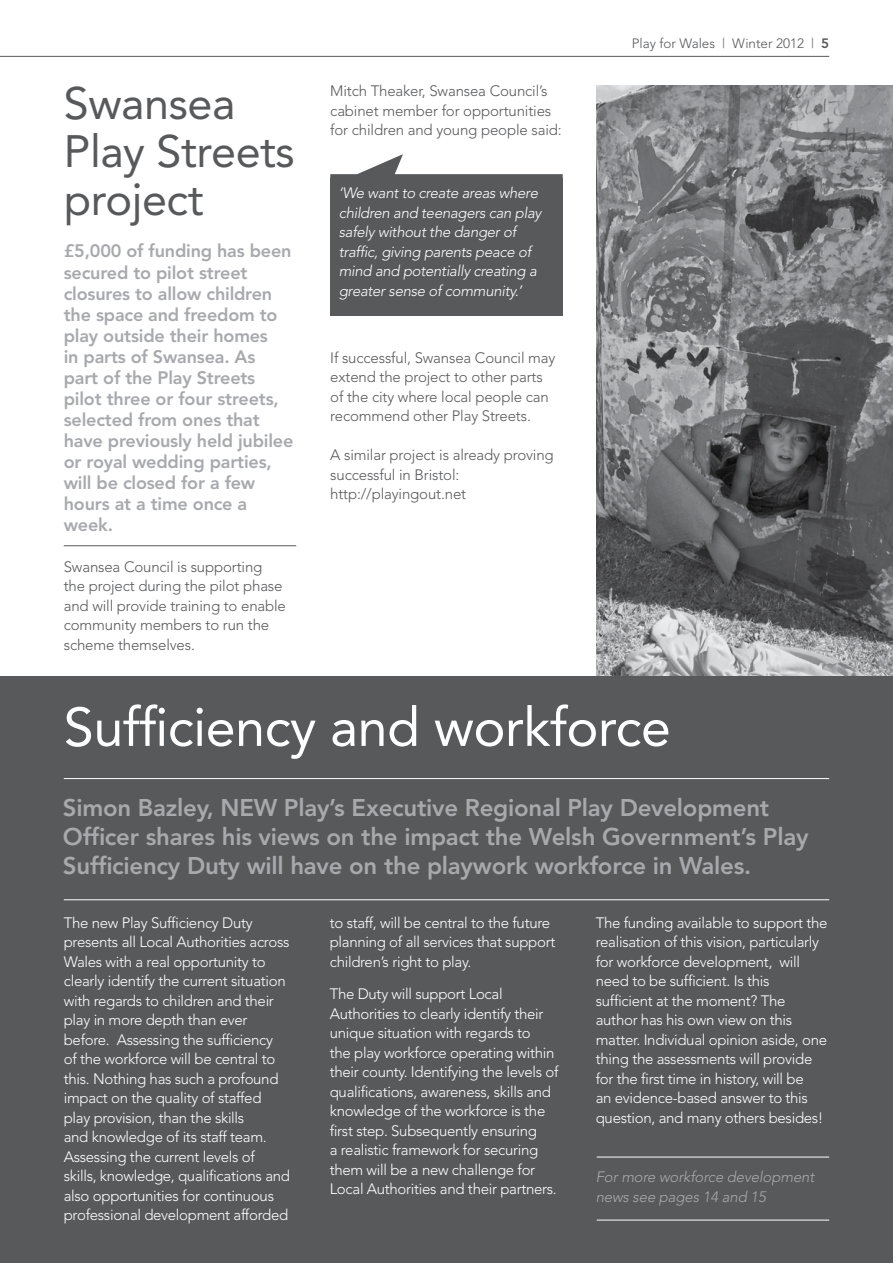
<style>
.page{position:relative;width:893px;height:1263px;background:#fff}
.page>*{position:absolute;margin:0;border:0;box-sizing:border-box;transform-origin:0 0}
.t1{font:54px "Avenir";letter-spacing:-.01em;color:#fff}
.t2{font:45px/48px "Avenir";letter-spacing:-.01em;color:#58595b}
.t3{font:800 24px/28.8px "Avenir";letter-spacing:-.01em;color:#a7a9ac}
.t4{font:800 18px/21px "Avenir";letter-spacing:-.01em;color:#a7a9ac}
.t5{font:300 15px/19.5px "Avenir";letter-spacing:-.02em;color:#fff}
.t6{font:300 15px/19.5px "Avenir";letter-spacing:-.01em;color:#58595b}
.t7{font:italic 300 15px/19.5px "Avenir";letter-spacing:-.02em;color:#fff}
.t8{font:italic 300 15px/19.5px "Avenir";letter-spacing:-.01em;color:#a7a9ac}
.t9{font:300 13.5px "Avenir";color:#58595b}
.s1{font-weight:800}
</style>
<div class="page">
<hr style="left:0;top:56px;width:829px;height:1px;background:#58595b">
<img style="left:597px;top:85px;width:296px;height:591px">
<div style="left:0;top:676px;width:893px;height:587px;background:#58595b"></div>
<svg style="left:330px;top:154px;width:233px;height:25px"></svg>
<div style="left:330px;top:179px;width:233px;height:137px;background:#58595b"></div>
<hr style="left:64px;top:545px;width:232px;height:1px;background:#58595b">
<hr style="left:597px;top:1157px;width:232px;height:1px;background:#fff">
<hr style="left:597px;top:1220px;width:232px;height:1px;background:#fff">
<hr style="left:64px;top:899px;width:765px;height:1px;background:#fff">
<hr style="left:64px;top:778px;width:765px;height:1px;background:#fff">
<h2 class="t2" style="left:64px;top:80px;width:233px">Swansea<br>Play Streets project</h2>
<p class="t4" style="left:64px;top:241px;width:231px">£5,000 of funding has been secured to pilot street closures to allow children the space and freedom to play outside their homes<br>in parts of Swansea. As part of the Play Streets pilot three or four streets, selected from ones that have previously held jubilee or royal wedding parties, will be closed for a few hours at a time once a week.</p>
<p class="t6" style="left:64px;top:557px;width:224px">Swansea Council is supporting the project during the pilot phase and will provide training to enable community members to run the scheme themselves.</p>
<p class="t6" style="left:330px;top:82px;width:233px">Mitch Theaker, Swansea Council’s cabinet member for opportunities for children and young people said:</p>
<p class="t7" style="left:339px;top:183px;width:204px">‘We want to create areas where children and teenagers can play safely without the danger of traffic, giving parents peace of mind and potentially creating a greater sense of community.’</p>
<p class="t6" style="left:330px;top:348px;width:227px">If successful, Swansea Council may extend the project to other parts of the city where local people can recommend other Play Streets.</p>
<p class="t6" style="left:330px;top:445px;width:225px">A similar project is already proving successful in Bristol: http://playingout.net</p>
<p class="t9" style="left:632px;top:35px;width:199px">Play for Wales | Winter 2012 | <span class="s1">5</span></p>
<h1 class="t1" style="left:64px;top:696px;width:609px">Sufficiency and workforce</h1>
<h3 class="t3" style="left:63px;top:793px;width:747px">Simon Bazley, NEW Play’s Executive Regional Play Development<br>Officer shares his views on the impact the Welsh Government’s Play<br>Sufficiency Duty will have on the playwork workforce in Wales.</h3>
<p class="t5" style="left:64px;top:913px;width:228px">The new Play Sufficiency Duty presents all Local Authorities across Wales with a real opportunity to clearly identify the current situation with regards to children and their play in more depth than ever before. Assessing the sufficiency<br>of the workforce will be central to this. Nothing has such a profound impact on the quality of staffed play provision, than the skills<br>and knowledge of its staff team.<br>Assessing the current levels of skills, knowledge, qualifications and also opportunities for continuous professional development afforded</p>
<p class="t5" style="left:330px;top:913px;width:227px">to staff, will be central to the future planning of all services that support children’s right to play.</p>
<p class="t5" style="left:330px;top:984px;width:230px">The Duty will support Local Authorities to clearly identify their unique situation with regards to<br>the play workforce operating within their county. Identifying the levels of qualifications, awareness, skills and knowledge of the workforce is the first step. Subsequently ensuring<br>a realistic framework for securing them will be a new challenge for Local Authorities and their partners.</p>
<p class="t5" style="left:596px;top:913px;width:233px">The funding available to support the realisation of this vision, particularly for workforce development, will need to be sufficient. Is this sufficient at the moment? The author has his own view on this matter. Individual opinion aside, one thing the assessments will provide for the first time in history, will be<br>an evidence-based answer to this question, and many others besides!</p>
<p class="t8" style="left:596px;top:1167px;width:220px">For more workforce development news see pages 14 and 15</p>
</div>
